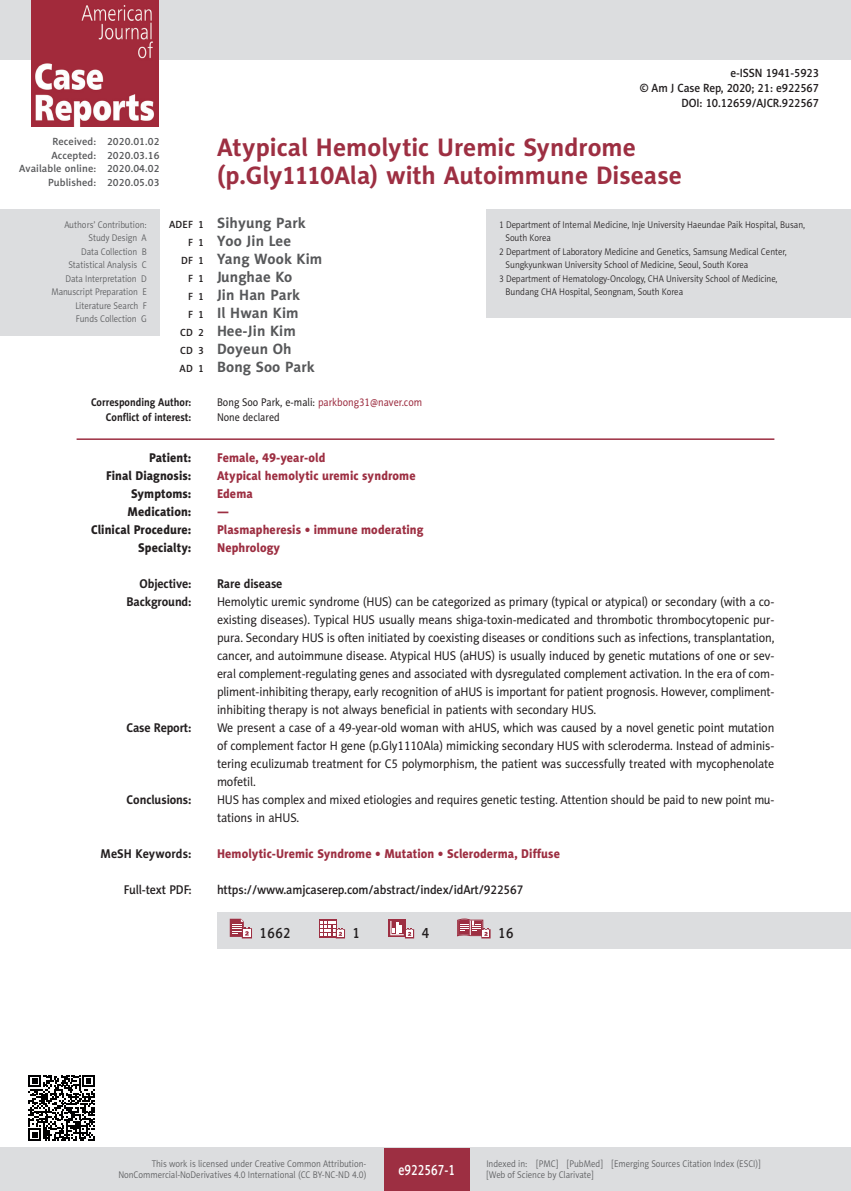
<style>
.page{position:relative;width:851px;height:1191px;background:#fff}
.page>*{position:absolute;margin:0;border:0;box-sizing:border-box;transform-origin:0 0}
.AJCR_Tytul{font:700 25.5px/28.5px "Naomi Sans EFN";color:#9d2f42}
.AJCR_Autorzy{font:700 15px "Naomi Sans EFN";letter-spacing:.01em;color:#57585a}
.AJCR_e-PAGINA{font:15px "Naomi Sans EFN Medium";color:#fff;scale:.8 1}
.AJCR_dane{font:15px "Naomi Sans EFN Medium";letter-spacing:.03em;color:#231f20;scale:.9 1}
.AJCR_Summary_body{font:12.75px/18px "Naomi Sans EFN";letter-spacing:-.01em;color:#231f20;text-align:justify;scale:.95 1}
.AJCR_keywords{font:12.75px "Naomi Sans EFN Heavy";letter-spacing:.005em;color:#9d2f42;scale:.95 1}
.AJCR_keywords-2{font:12.75px "Naomi Sans EFN Heavy";letter-spacing:.005em;color:#231f20;scale:.95 1}
.AJCR_full_text_pdf{font:12.75px "Naomi Sans EFN Medium";letter-spacing:-.01em;color:#231f20;scale:.95 1}
.AJCR_Summary_body-2{font:700 12.75px "Naomi Sans EFN";letter-spacing:-.01em;color:#231f20;scale:.95 1}
.AJCR_keywords-3{font:700 12.75px "Naomi Sans EFN";letter-spacing:.005em;color:#231f20;scale:.95 1}
.AJCR_full_text_pdf-2{font:12px "Naomi Sans EFN Medium";letter-spacing:-.01em;color:#231f20;scale:.95 1}
.AJCR_Adres{font:700 11.25px "Naomi Sans EFN";color:#231f20;scale:.9 1}
.AJCR_Adres-2{font:11.25px "Naomi Sans EFN";color:#9d2f42;scale:.9 1}
.AJCR_Adres-3{font:11.25px "Naomi Sans EFN";color:#231f20;scale:.9 1}
.t1{font:10.5px "Naomi Sans EFN Medium";letter-spacing:.01em;color:#57585a}
.t2{font:9.75px/11.2px "Naomi Sans EFN Light";color:#57585a;scale:.9 1}
.AJCR_Afiliacja{font:9.75px/13.5px "Naomi Sans EFN Light";color:#231f20;scale:.9 1}
.s1{font-family:"Naomi Sans EFN Medium";font-weight:400;font-size:10.5px;color:#231f20}
.s2{color:#231f20}
</style>
<div class="page">
<div style="left:217px;top:912px;width:633px;height:36px;background:#dcdddf"></div>
<svg style="left:230px;top:918px;width:22px;height:20px"></svg>
<div style="left:319px;top:919px;width:17px;height:18px;background:#9d2f42"></div>
<svg style="left:320px;top:920px;width:25px;height:18px"></svg>
<div style="left:388px;top:919px;width:18px;height:18px;background:#9d2f42"></div>
<svg style="left:390px;top:921px;width:24px;height:17px"></svg>
<svg style="left:457px;top:918px;width:33px;height:20px"></svg>
<hr style="left:77px;top:438px;width:697px;height:2px;background:#9d2f42">
<div style="left:0;top:210px;width:159px;height:126px;background:#dcdddf"></div>
<div style="left:486px;top:210px;width:364px;height:108px;background:#dcdddf"></div>
<svg style="left:28px;top:1075px;width:67px;height:66px"></svg>
<div style="left:0;top:0;width:850px;height:60px;background:#dcdddf"></div>
<img style="left:32px;top:0;width:127px;height:127px">
<div style="left:0;top:1148px;width:850px;height:43px;background:#dcdddf"></div>
<div style="left:384px;top:1147px;width:85px;height:43px;background:#9d2f42"></div>
<p class="AJCR_full_text_pdf-2" style="left:730px;top:66px;width:95px">e-ISSN 1941-5923</p>
<p class="AJCR_full_text_pdf-2" style="left:639px;top:81px;width:190px">© Am J Case Rep, 2020; 21: e922567</p>
<p class="AJCR_full_text_pdf-2" style="left:681px;top:96px;width:146px">DOI: 10.12659/AJCR.922567</p>
<p class="AJCR_Tytul" style="left:217px;top:133px;width:466px">Atypical Hemolytic Uremic Syndrome (p.Gly1110Ala) with Autoimmune Disease</p>
<p class="AJCR_Autorzy" style="left:169px;top:214px;width:138px"><span class="s1">ADEF 1</span> Sihyung Park</p>
<p class="AJCR_Autorzy" style="left:188px;top:232px;width:104px"><span class="s1">F 1</span> Yoo Jin Lee</p>
<p class="AJCR_Autorzy" style="left:181px;top:250px;width:143px"><span class="s1">DF 1</span> Yang Wook Kim</p>
<p class="AJCR_Autorzy" style="left:188px;top:268px;width:106px"><span class="s1">F 1</span> Junghae Ko</p>
<p class="AJCR_Autorzy" style="left:188px;top:286px;width:114px"><span class="s1">F 1</span> Jin Han Park</p>
<p class="AJCR_Autorzy" style="left:188px;top:304px;width:112px"><span class="s1">F 1</span> Il Hwan Kim</p>
<p class="AJCR_Autorzy" style="left:180px;top:322px;width:117px"><span class="s1">CD 2</span> Hee-Jin Kim</p>
<p class="AJCR_Autorzy" style="left:180px;top:340px;width:113px"><span class="s1">CD 3</span> Doyeun Oh</p>
<p class="AJCR_Autorzy" style="left:179px;top:358px;width:137px"><span class="s1">AD 1</span> Bong Soo Park</p>
<p class="AJCR_Adres" style="left:91px;top:395px;width:113px">Corresponding Author:</p>
<p class="AJCR_Adres-2" style="left:217px;top:395px;width:229px"><span class="s2">Bong Soo Park, e-mali:</span> parkbong31@naver.com</p>
<p class="AJCR_Adres" style="left:106px;top:411px;width:97px">Conflict of interest:</p>
<p class="AJCR_Adres-3" style="left:217px;top:411px;width:71px">None declared</p>
<p class="AJCR_keywords-2" style="left:149px;top:450px;width:46px">Patient:</p>
<p class="AJCR_keywords" style="left:217px;top:450px;width:116px">Female, 49-year-old</p>
<p class="AJCR_keywords-2" style="left:106px;top:468px;width:91px">Final Diagnosis:</p>
<p class="AJCR_keywords" style="left:217px;top:468px;width:210px">Atypical hemolytic uremic syndrome</p>
<p class="AJCR_keywords-2" style="left:131px;top:486px;width:65px">Symptoms:</p>
<p class="AJCR_keywords" style="left:217px;top:486px;width:39px">Edema</p>
<p class="AJCR_keywords-2" style="left:128px;top:504px;width:69px">Medication:</p>
<p class="AJCR_keywords" style="left:217px;top:504px;width:14px">—</p>
<p class="AJCR_keywords-2" style="left:91px;top:522px;width:107px">Clinical Procedure:</p>
<p class="AJCR_keywords" style="left:217px;top:522px;width:219px">Plasmapheresis • immune moderating</p>
<p class="AJCR_keywords-2" style="left:138px;top:540px;width:58px">Specialty:</p>
<p class="AJCR_keywords" style="left:217px;top:540px;width:68px">Nephrology</p>
<p class="AJCR_Summary_body-2" style="left:139px;top:576px;width:56px">Objective:</p>
<p class="AJCR_Summary_body-2" style="left:217px;top:576px;width:70px">Rare disease</p>
<p class="AJCR_Summary_body-2" style="left:126px;top:594px;width:70px">Background:</p>
<p class="AJCR_Summary_body" style="left:217px;top:593px;width:588px">Hemolytic uremic syndrome (HUS) can be categorized as primary (typical or atypical) or secondary (with a co&shy;existing diseases). Typical HUS usually means shiga-toxin-medicated and thrombotic thrombocytopenic pur&shy;pura. Secondary HUS is often initiated by coexisting diseases or conditions such as infections, transplantation, cancer, and autoimmune disease. Atypical HUS (aHUS) is usually induced by genetic mutations of one or sev&shy;eral complement-regulating genes and associated with dysregulated complement activation. In the era of com&shy;pliment-inhibiting therapy, early recognition of aHUS is important for patient prognosis. However, compliment&shy;inhibiting therapy is not always beneficial in patients with secondary HUS.</p>
<p class="AJCR_Summary_body-2" style="left:126px;top:720px;width:70px">Case Report:</p>
<p class="AJCR_Summary_body" style="left:217px;top:719px;width:588px">We present a case of a 49-year-old woman with aHUS, which was caused by a novel genetic point mutation of complement factor H gene (p.Gly1110Ala) mimicking secondary HUS with scleroderma. Instead of adminis&shy;tering eculizumab treatment for C5 polymorphism, the patient was successfully treated with mycophenolate mofetil.</p>
<p class="AJCR_Summary_body-2" style="left:127px;top:792px;width:70px">Conclusions:</p>
<p class="AJCR_Summary_body" style="left:217px;top:791px;width:588px">HUS has complex and mixed etiologies and requires genetic testing. Attention should be paid to new point mu&shy;tations in aHUS.</p>
<p class="AJCR_keywords-3" style="left:100px;top:846px;width:97px">MeSH Keywords:</p>
<p class="AJCR_keywords" style="left:217px;top:846px;width:362px">Hemolytic-Uremic Syndrome • Mutation • Scleroderma, Diffuse</p>
<p class="AJCR_full_text_pdf" style="left:124px;top:882px;width:73px">Full-text PDF:</p>
<p class="AJCR_full_text_pdf" style="left:217px;top:882px;width:324px">https://www.amjcaserep.com/abstract/index/idArt/922567</p>
<p class="t1" style="left:52px;top:136px;width:109px">Received: 2020.01.02</p>
<p class="t1" style="left:51px;top:149px;width:110px">Accepted: 2020.03.16</p>
<p class="t1" style="left:19px;top:163px;width:142px">Available online: 2020.04.02</p>
<p class="t1" style="left:48px;top:176px;width:113px">Published: 2020.05.03</p>
<p class="t2" style="left:64px;top:219px;width:93px">Authors’ Contribution:</p>
<p class="t2" style="left:88px;top:232px;width:66px">Study Design A</p>
<p class="t2" style="left:81px;top:246px;width:74px">Data Collection B</p>
<p class="t2" style="left:68px;top:259px;width:89px">Statistical Analysis C</p>
<p class="t2" style="left:65px;top:273px;width:92px">Data Interpretation D</p>
<p class="t2" style="left:51px;top:286px;width:107px">Manuscript Preparation E</p>
<p class="t2" style="left:75px;top:300px;width:81px">Literature Search F</p>
<p class="t2" style="left:76px;top:313px;width:80px">Funds Collection G</p>
<p class="AJCR_Afiliacja" style="left:505px;top:218px;width:334px;text-indent:-6px">1 Department of Internal Medicine, Inje University Haeundae Paik Hospital, Busan,<br>South Korea</p>
<p class="AJCR_Afiliacja" style="left:505px;top:245px;width:314px;text-indent:-6px">2 Department of Laboratory Medicine and Genetics, Samsung Medical Center,<br>Sungkyunkwan University School of Medicine, Seoul, South Korea</p>
<p class="AJCR_Afiliacja" style="left:505px;top:272px;width:304px;text-indent:-6px">3 Department of Hematology-Oncology, CHA University School of Medicine,<br>Bundang CHA Hospital, Seongnam, South Korea</p>
<p class="AJCR_dane" style="left:259px;top:924px;width:36px">1662</p>
<p class="AJCR_dane" style="left:352px;top:924px;width:10px">1</p>
<p class="AJCR_dane" style="left:421px;top:924px;width:10px">4</p>
<p class="AJCR_dane" style="left:498px;top:924px;width:19px">16</p>
<p class="t2" style="left:118px;top:1158px;width:277px;text-align:right">This work is licensed under Creative Common Attribution-<br>NonCommercial-NoDerivatives 4.0 International (CC BY-NC-ND 4.0)</p>
<p class="AJCR_e-PAGINA" style="left:398px;top:1160px;width:72px">e922567-1</p>
<p class="t2" style="left:486px;top:1158px;width:306px">Indexed in: [PMC] [PubMed] [Emerging Sources Citation Index (ESCI)] [Web of Science by Clarivate]</p>
</div>
